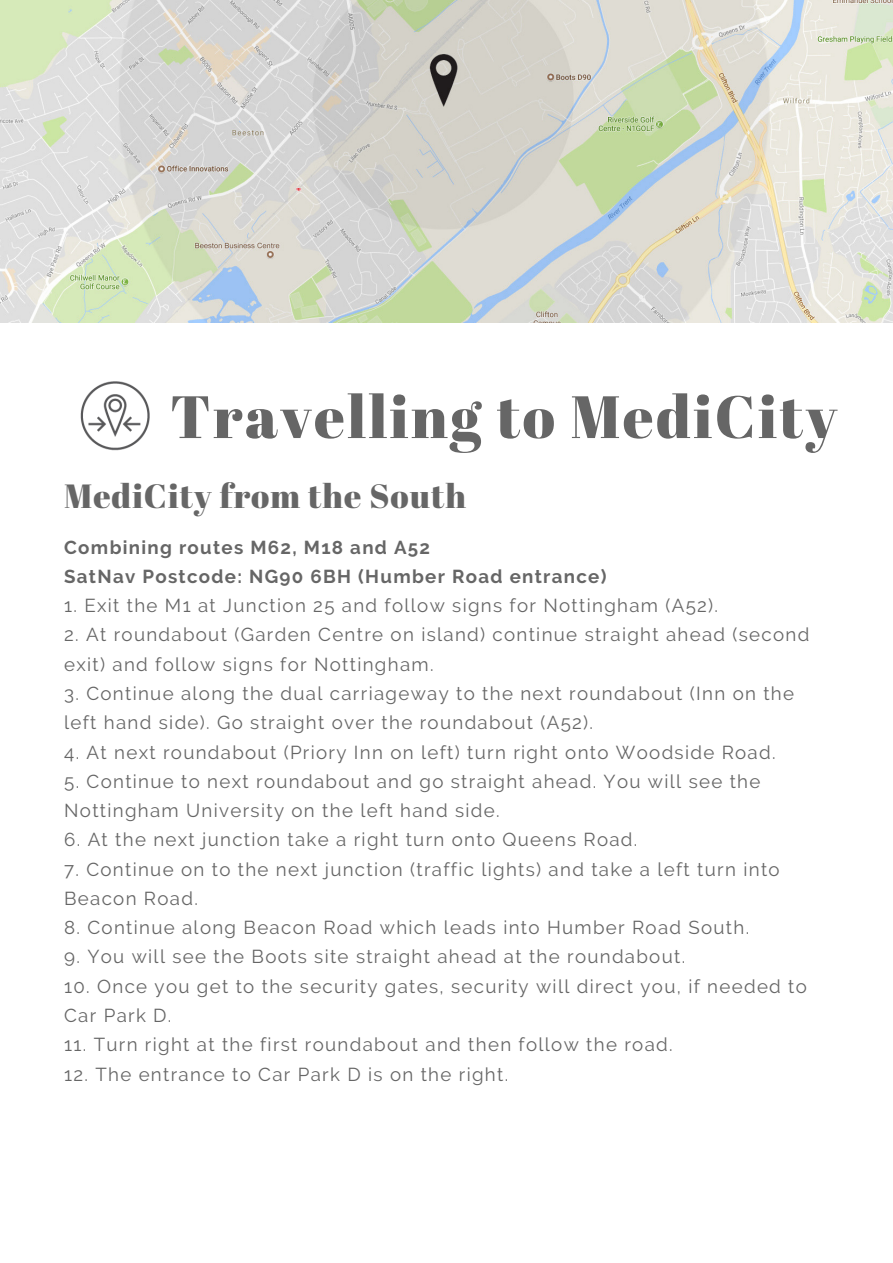
<style>
.page{position:relative;width:893px;height:1263px;background:#fff}
.page>*{position:absolute;margin:0;border:0;box-sizing:border-box;transform-origin:0 0}
.t1{font:59.55px "Abril Fatface";letter-spacing:.04em;color:#666}
.t2{font:33.6px "Abril Fatface";letter-spacing:.03em;color:#666}
.t3{font:18.75px/29.2px "Raleway";letter-spacing:.07em;color:#666}
.t4{font:700 18.75px/29.2px "Raleway";letter-spacing:.07em;color:#666}
</style>
<div class="page">
<img style="left:80px;top:381px;width:70px;height:70px">
<img style="left:0;top:0;width:893px;height:322px">
<h1 class="t1" style="left:170px;top:375px;width:668px">Travelling to MediCity</h1>
<h2 class="t2" style="left:64px;top:472px;width:403px">MediCity from the South</h2>
<p class="t4" style="left:64px;top:532px;width:544px">Combining routes M62, M18 and A52<br>SatNav Postcode: NG90 6BH (Humber Road entrance)</p>
<p class="t3" style="left:64px;top:591px;width:655px">1. Exit the M1 at Junction 25 and follow signs for Nottingham (A52).</p>
<p class="t3" style="left:64px;top:620px;width:747px">2. At roundabout (Garden Centre on island) continue straight ahead (second exit) and follow signs for Nottingham.</p>
<p class="t3" style="left:64px;top:679px;width:731px">3. Continue along the dual carriageway to the next roundabout (Inn on the left hand side). Go straight over the roundabout (A52).</p>
<p class="t3" style="left:64px;top:737px;width:713px">4. At next roundabout (Priory Inn on left) turn right onto Woodside Road.</p>
<p class="t3" style="left:64px;top:766px;width:698px">5. Continue to next roundabout and go straight ahead. You will see the<br>Nottingham University on the left hand side.</p>
<p class="t3" style="left:64px;top:825px;width:575px">6. At the next junction take a right turn onto Queens Road.</p>
<p class="t3" style="left:64px;top:854px;width:717px">7. Continue on to the next junction (traffic lights) and take a left turn into<br>Beacon Road.</p>
<p class="t3" style="left:64px;top:913px;width:687px">8. Continue along Beacon Road which leads into Humber Road South.</p>
<p class="t3" style="left:64px;top:942px;width:623px">9. You will see the Boots site straight ahead at the roundabout.</p>
<p class="t3" style="left:64px;top:971px;width:744px">10. Once you get to the security gates, security will direct you, if needed to<br>Car Park D.</p>
<p class="t3" style="left:64px;top:1030px;width:610px">11. Turn right at the first roundabout and then follow the road.</p>
<p class="t3" style="left:64px;top:1059px;width:446px">12. The entrance to Car Park D is on the right.</p>
</div>
